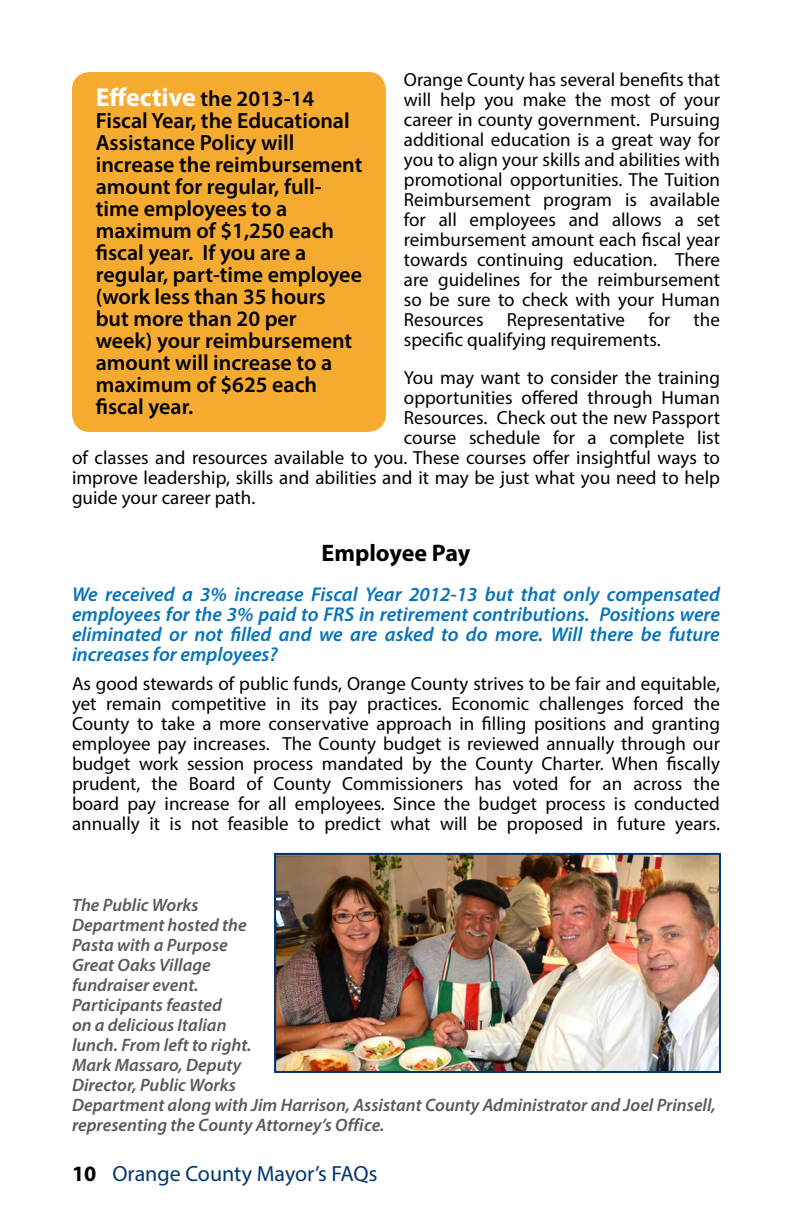
<style>
.page{position:relative;width:792px;height:1224px;background:#fff}
.page>*{position:absolute;margin:0;border:0;box-sizing:border-box;transform-origin:0 0}
.t1{font:700 24px "Myriad Pro";color:#000}
.t2{font:600 22px/22px "Myriad Pro";color:#000}
.t3{font:22px "Myriad Pro";color:#003671}
.t4{font:italic 600 20px/20px "Myriad Pro";color:#0673bb;text-align:justify}
.t5{font:19px/20px "Myriad Pro";color:#000;text-align:justify}
.t6{font:italic 600 18px/20px "Myriad Pro";color:#58595b}
.s1{font-weight:700;font-size:26px;color:#fff}
.s2{font-weight:700;color:#000}
</style>
<div class="page">
<img style="left:277px;top:856px;width:441px;height:214px">
<div style="left:274px;top:853px;width:447px;height:220px;border:2px solid #003671"></div>
<div style="left:72px;top:72px;width:314px;height:360px;background:#f5aa30;border-radius:18px"></div>
<p class="t5" style="left:404px;top:70px;width:318px">Orange County has several benefits that will help you make the most of your career in county government. Pursuing additional education is a great way for you to align your skills and abilities with promotional opportunities. The Tuition Reimbursement program is available for all employees and allows a set reimbursement amount each fiscal year towards continuing education. There are guidelines for the reimbursement so be sure to check with your Human Resources Representative for the specific qualifying requirements.</p>
<p class="t5" style="left:404px;top:368px;width:318px">You may want to consider the training</p>
<p class="t5" style="left:404px;top:388px;width:318px">opportunities offered through Human</p>
<p class="t5" style="left:404px;top:408px;width:318px">Resources. Check out the new Passport</p>
<p class="t5" style="left:404px;top:428px;width:318px">course schedule for a complete list</p>
<p class="t5" style="left:72px;top:448px;width:650px">of classes and resources available to you. These courses offer insightful ways to</p>
<p class="t5" style="left:72px;top:468px;width:650px">improve leadership, skills and abilities and it may be just what you need to help</p>
<p class="t5" style="left:72px;top:488px;width:185px">guide your career path.</p>
<p class="t1" style="left:322px;top:538px;width:150px">Employee Pay</p>
<p class="t4" style="left:72px;top:584px;width:650px">We received a 3% increase Fiscal Year 2012-13 but that only compensated employees for the 3% paid to FRS in retirement contributions. Positions were eliminated or not filled and we are asked to do more. Will there be future increases for employees?</p>
<p class="t5" style="left:72px;top:674px;width:650px">As good stewards of public funds, Orange County strives to be fair and equitable, yet remain competitive in its pay practices. Economic challenges forced the County to take a more conservative approach in filling positions and granting employee pay increases. The County budget is reviewed annually through our budget work session process mandated by the County Charter. When fiscally prudent, the Board of County Commissioners has voted for an across the board pay increase for all employees. Since the budget process is conducted annually it is not feasible to predict what will be proposed in future years.</p>
<p class="t2" style="left:96px;top:87px;width:268px"><span class="s1">Effective</span> the 2013-14<br>Fiscal Year, the Educational<br>Assistance Policy will increase the reimbursement amount for regular, full&shy;time employees to a maximum of $1,250 each fiscal year. If you are a regular, part-time employee (work less than 35 hours but more than 20 per<br>week) your reimbursement amount will increase to a maximum of $625 each fiscal year.</p>
<p class="t6" style="left:72px;top:894px;width:645px">The Public Works<br>Department hosted the<br>Pasta with a Purpose<br>Great Oaks Village<br>fundraiser event.<br>Participants feasted<br>on a delicious Italian<br>lunch. From left to right.<br>Mark Massaro, Deputy<br>Director, Public Works<br>Department along with Jim Harrison, Assistant County Administrator and Joel Prinsell, representing the County Attorney’s Office.</p>
<p class="t3" style="left:72px;top:1160px;width:307px"><span class="s2">10</span> Orange County Mayor’s FAQs</p>
</div>
